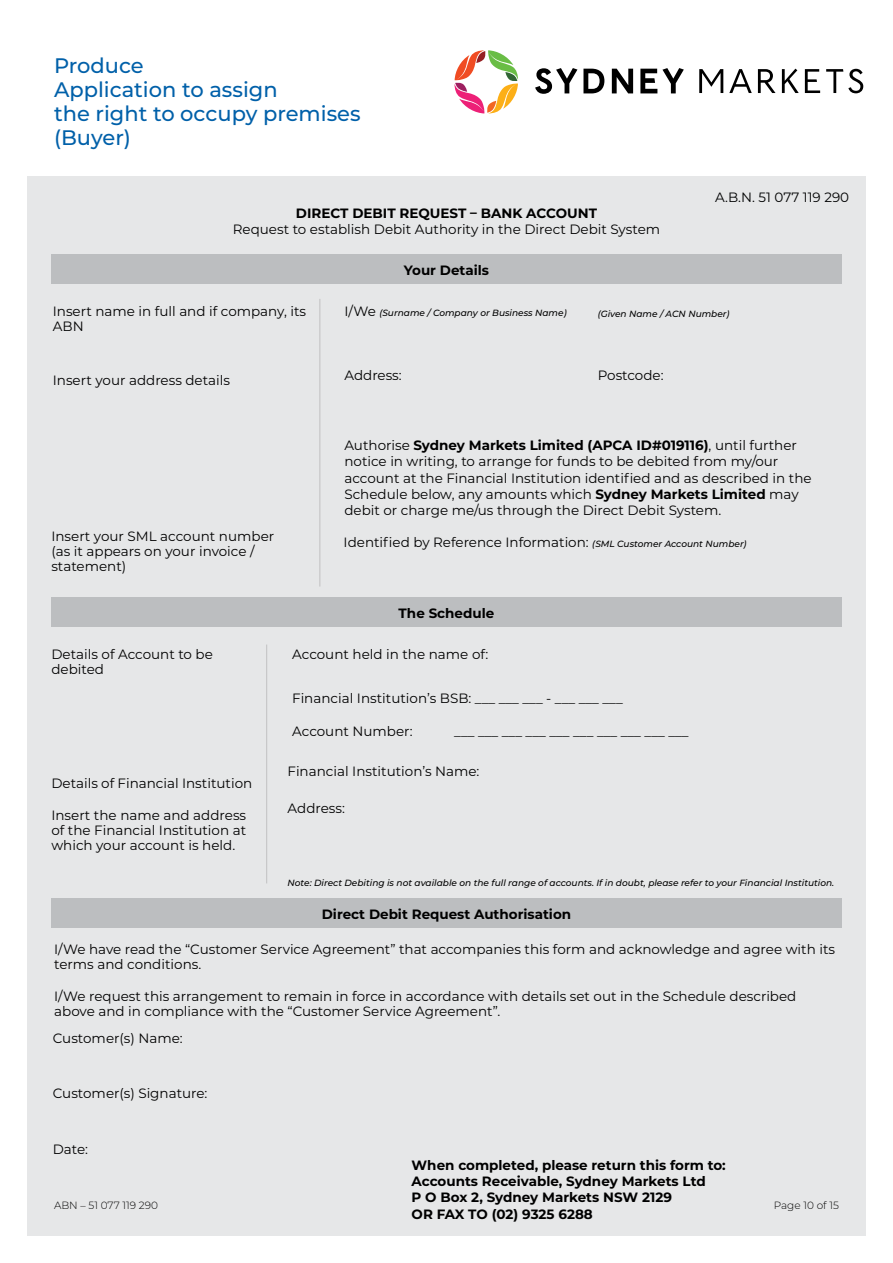
<style>
.page{position:relative;width:893px;height:1263px;background:#fff}
.page>*{position:absolute;margin:0;border:0;box-sizing:border-box;transform-origin:0 0}
.t1{font:500 21px/24px "Montserrat";color:#0060a9}
.t2{font:13.5px/15px "Montserrat";color:#000}
.t3{font:700 13.5px/16.2px "Montserrat";color:#000}
.t4{font:13.5px "Montserrat";color:#000101}
.t5{font:300 10.5px "Montserrat";color:#000}
.t6{font:italic 500 9px "Montserrat";color:#000}
.s1{font-weight:400;font-style:normal;font-size:13.5px}
.s2{font-weight:700}
.s3{font-weight:500;font-style:italic;font-size:9px}
</style>
<div class="page">
<div style="left:27px;top:176px;width:839px;height:1060px;background:#e6e7e8"></div>
<hr style="left:319px;top:299px;width:1px;height:287px;background:#221f20">
<hr style="left:266px;top:644px;width:1px;height:239px;background:#221f20">
<div style="left:51px;top:254px;width:791px;height:29px;background:#bcbec0"></div>
<div style="left:51px;top:597px;width:791px;height:29px;background:#bcbec0"></div>
<div style="left:51px;top:898px;width:791px;height:29px;background:#bcbec0"></div>
<svg style="left:535px;top:68px;width:42px;height:26px"></svg>
<svg style="left:583px;top:69px;width:21px;height:24px"></svg>
<svg style="left:612px;top:69px;width:21px;height:24px"></svg>
<svg style="left:640px;top:68px;width:44px;height:25px"></svg>
<svg style="left:699px;top:69px;width:24px;height:24px"></svg>
<svg style="left:729px;top:69px;width:23px;height:24px"></svg>
<svg style="left:758px;top:69px;width:17px;height:24px"></svg>
<svg style="left:782px;top:69px;width:17px;height:24px"></svg>
<svg style="left:805px;top:69px;width:15px;height:24px"></svg>
<svg style="left:454px;top:50px;width:64px;height:63px"></svg>
<svg style="left:826px;top:69px;width:37px;height:24px"></svg>
<h1 class="t1" style="left:54px;top:53px;width:308px">Produce<br>Application to assign<br>the right to occupy premises (Buyer)</h1>
<p class="t3" style="left:296px;top:205px;width:303px">DIRECT DEBIT REQUEST – BANK ACCOUNT</p>
<p class="t2" style="left:233px;top:222px;width:429px">Request to establish Debit Authority in the Direct Debit System</p>
<p class="t3" style="left:404px;top:262px;width:87px">Your Details</p>
<p class="t4" style="left:715px;top:187px;width:136px">A.B.N. 51 077 119 290</p>
<p class="t2" style="left:53px;top:304px;width:255px">Insert name in full and if company, its<br>ABN</p>
<p class="t6" style="left:344px;top:307px;width:224px"><span class="s1">I/We</span> (Surname / Company or Business Name)</p>
<p class="t6" style="left:598px;top:307px;width:133px">(Given Name / ACN Number)</p>
<p class="t2" style="left:53px;top:372px;width:179px">Insert your address details</p>
<p class="t2" style="left:344px;top:367px;width:59px">Address:</p>
<p class="t2" style="left:598px;top:367px;width:67px">Postcode:</p>
<p class="t2" style="left:344px;top:437px;width:469px;line-height:16.2px">Authorise <span class="s2">Sydney Markets Limited (APCA ID#019116)</span>, until further notice in writing, to arrange for funds to be debited from my/our account at the Financial Institution identified and as described in the Schedule below, any amounts which <span class="s2">Sydney Markets Limited</span> may debit or charge me/us through the Direct Debit System.</p>
<p class="t2" style="left:51px;top:529px;width:224px">Insert your SML account number (as it appears on your invoice / statement)</p>
<p class="t2" style="left:344px;top:535px;width:404px">Identified by Reference Information: <span class="s3">(SML Customer Account Number)</span></p>
<p class="t3" style="left:399px;top:605px;width:97px">The Schedule</p>
<p class="t2" style="left:51px;top:646px;width:163px">Details of Account to be debited</p>
<p class="t2" style="left:51px;top:775px;width:202px">Details of Financial Institution</p>
<p class="t2" style="left:51px;top:807px;width:196px;text-align:justify">Insert the name and address of the Financial Institution at which your account is held.</p>
<p class="t2" style="left:292px;top:646px;width:197px">Account held in the name of:</p>
<p class="t2" style="left:292px;top:690px;width:332px">Financial Institution’s BSB: ___ ___ ___ - ___ ___ ___</p>
<p class="t2" style="left:292px;top:723px;width:122px">Account Number:</p>
<p class="t2" style="left:454px;top:723px;width:236px">___ ___ ___ ___ ___ ___ ___ ___ ___ ___</p>
<p class="t2" style="left:288px;top:763px;width:193px">Financial Institution’s Name:</p>
<p class="t2" style="left:288px;top:800px;width:59px">Address:</p>
<p class="t6" style="left:288px;top:877px;width:548px">Note: Direct Debiting is not available on the full range of accounts. If in doubt, please refer to your Financial Institution.</p>
<p class="t3" style="left:322px;top:906px;width:251px">Direct Debit Request Authorisation</p>
<p class="t2" style="left:54px;top:941px;width:782px">I/We have read the “Customer Service Agreement” that accompanies this form and acknowledge and agree with its terms and conditions.</p>
<p class="t2" style="left:54px;top:988px;width:744px">I/We request this arrangement to remain in force in accordance with details set out in the Schedule described above and in compliance with the “Customer Service Agreement”.</p>
<p class="t2" style="left:53px;top:1030px;width:131px">Customer(s) Name:</p>
<p class="t2" style="left:53px;top:1086px;width:156px">Customer(s) Signature:</p>
<p class="t2" style="left:53px;top:1141px;width:37px">Date:</p>
<p class="t3" style="left:412px;top:1156px;width:316px">When completed, please return this form to:<br>Accounts Receivable, Sydney Markets Ltd<br>P O Box 2, Sydney Markets NSW 2129<br>OR FAX TO (02) 9325 6288</p>
<p class="t5" style="left:54px;top:1198px;width:106px">ABN – 51 077 119 290</p>
<p class="t5" style="left:774px;top:1198px;width:67px">Page 10 of 15</p>
</div>
